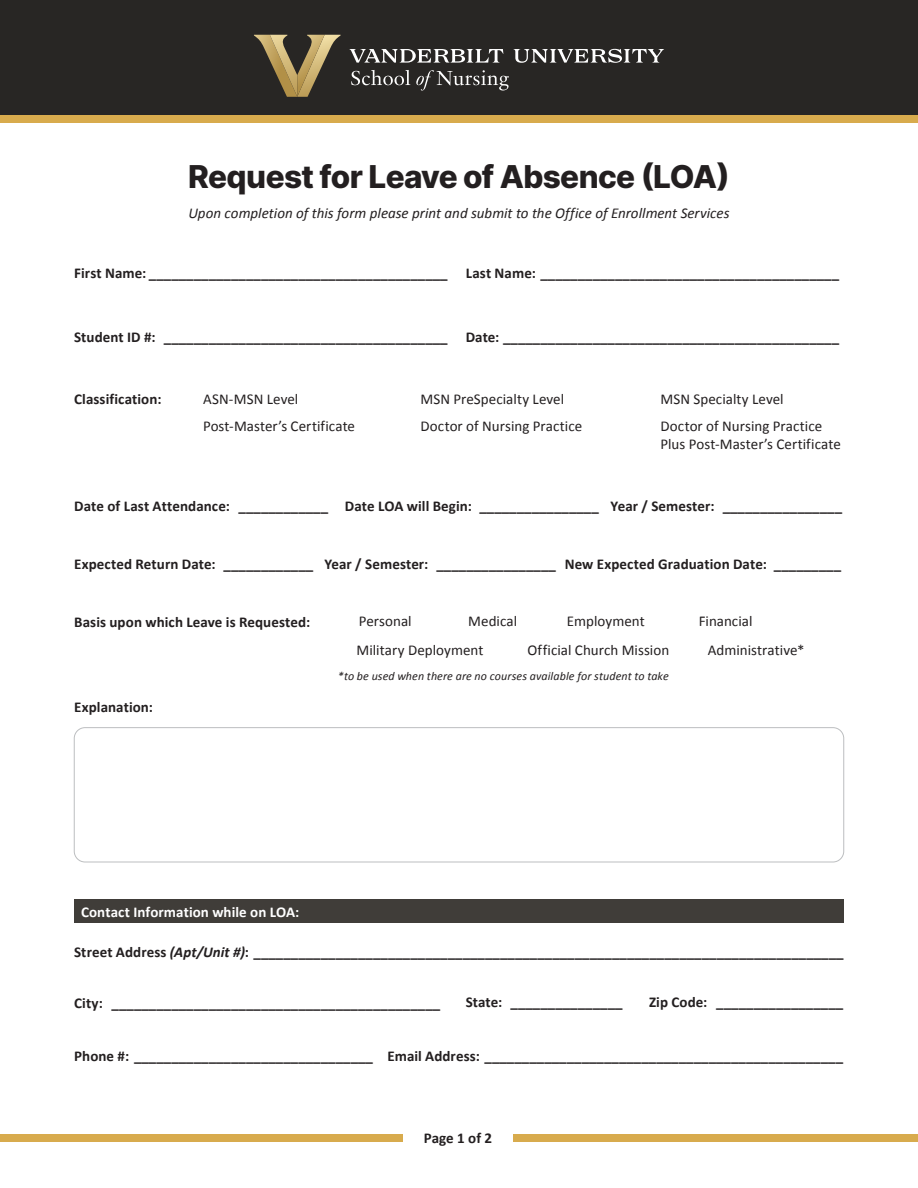
<style>
.page{position:relative;width:918px;height:1188px;background:#fff}
.page>*{position:absolute;margin:0;border:0;box-sizing:border-box;transform-origin:0 0}
.t1{font:800 31.5px "Inter";letter-spacing:-.025em;color:#231f20}
.t2{font:700 15px "Calibri";letter-spacing:.005em;color:#231f20}
.t3{font:15px/18px "Calibri";letter-spacing:.005em;color:#231f20}
.t4{font:italic 15px "Calibri";color:#231f20}
.t5{font:700 15px "Calibri";letter-spacing:.005em;color:#fff}
.t6{font:italic 12px "Calibri";letter-spacing:.01em;color:#231f20}
.s1{font-style:italic}
</style>
<div class="page">
<div style="left:74px;top:727px;width:770px;height:135px;border:1px solid #bcbec0;border-radius:11px"></div>
<div style="left:0;top:1134px;width:918px;height:7px;background:#d8ab4d"></div>
<div style="left:0;top:0;width:918px;height:117px;background:#282624"></div>
<div style="left:0;top:115px;width:918px;height:7px;background:#d8ab4d"></div>
<svg style="left:351px;top:70px;width:59px;height:15px"></svg>
<svg style="left:416px;top:70px;width:93px;height:21px"></svg>
<svg style="left:349px;top:49px;width:154px;height:14px"></svg>
<svg style="left:513px;top:49px;width:151px;height:14px"></svg>
<svg style="left:254px;top:35px;width:87px;height:62px"></svg>
<div style="left:74px;top:899px;width:770px;height:24px;background:#403d39"></div>
<div style="left:403px;top:1128px;width:109px;height:19px;background:#fff"></div>
<h1 class="t1" style="left:188px;top:154px;width:543px">Request for Leave of Absence (LOA)</h1>
<p class="t4" style="left:188px;top:202px;width:543px">Upon completion of this form please print and submit to the Office of Enrollment Services</p>
<p class="t2" style="left:74px;top:263px;width:767px">First Name: ________________________________________ Last Name: ________________________________________</p>
<p class="t2" style="left:74px;top:326px;width:767px">Student ID #: ______________________________________ Date: _____________________________________________</p>
<p class="t2" style="left:74px;top:389px;width:89px">Classification:</p>
<p class="t3" style="left:203px;top:390px;width:97px">ASN-MSN Level</p>
<p class="t3" style="left:421px;top:390px;width:145px">MSN PreSpecialty Level</p>
<p class="t3" style="left:661px;top:390px;width:125px">MSN Specialty Level</p>
<p class="t3" style="left:203px;top:417px;width:154px">Post-Master’s Certificate</p>
<p class="t3" style="left:421px;top:417px;width:163px">Doctor of Nursing Practice</p>
<p class="t3" style="left:661px;top:417px;width:182px">Doctor of Nursing Practice<br>Plus Post-Master’s Certificate</p>
<p class="t2" style="left:74px;top:496px;width:769px">Date of Last Attendance: ____________ Date LOA will Begin: ________________ Year / Semester: ________________</p>
<p class="t2" style="left:74px;top:553px;width:768px">Expected Return Date: ____________ Year / Semester: ________________ New Expected Graduation Date: _________</p>
<p class="t2" style="left:74px;top:611px;width:237px">Basis upon which Leave is Requested:</p>
<p class="t3" style="left:359px;top:611px;width:55px">Personal</p>
<p class="t3" style="left:468px;top:611px;width:50px">Medical</p>
<p class="t3" style="left:567px;top:611px;width:79px">Employment</p>
<p class="t3" style="left:699px;top:611px;width:55px">Financial</p>
<p class="t3" style="left:357px;top:641px;width:128px">Military Deployment</p>
<p class="t3" style="left:527px;top:641px;width:143px">Official Church Mission</p>
<p class="t3" style="left:708px;top:641px;width:98px">Administrative*</p>
<p class="t6" style="left:338px;top:667px;width:332px">*to be used when there are no courses available for student to take</p>
<p class="t2" style="left:74px;top:697px;width:80px">Explanation:</p>
<p class="t5" style="left:81px;top:901px;width:220px">Contact Information while on LOA:</p>
<p class="t2" style="left:74px;top:942px;width:771px">Street Address <span class="s1">(Apt/Unit #)</span>: _______________________________________________________________________________</p>
<p class="t2" style="left:74px;top:993px;width:368px">City: ____________________________________________</p>
<p class="t2" style="left:466px;top:992px;width:158px">State: _______________</p>
<p class="t2" style="left:649px;top:992px;width:196px">Zip Code: _________________</p>
<p class="t2" style="left:74px;top:1045px;width:770px">Phone #: ________________________________ Email Address: ________________________________________________</p>
<p class="t2" style="left:424px;top:1128px;width:70px">Page 1 of 2</p>
</div>
